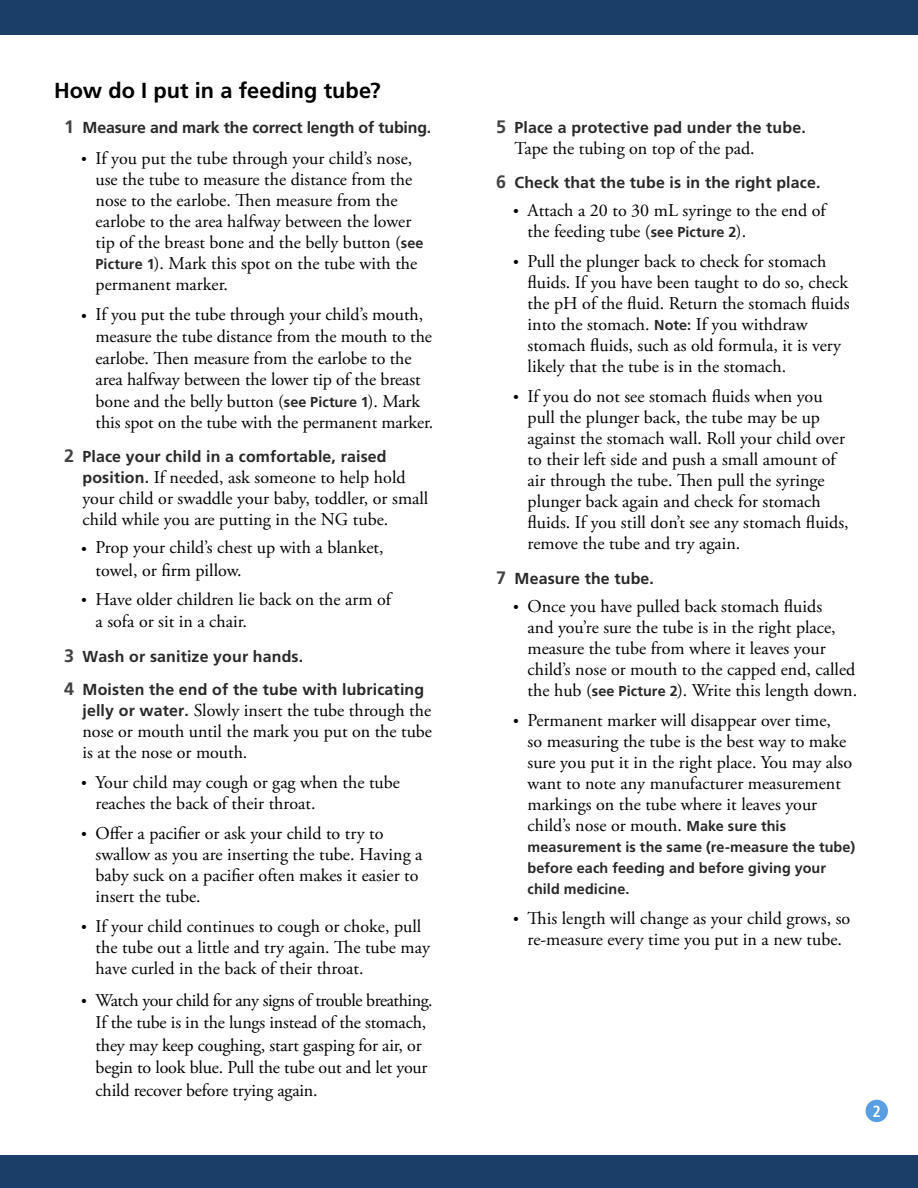
<style>
.page{position:relative;width:918px;height:1188px;background:#fff}
.page>*{position:absolute;margin:0;border:0;box-sizing:border-box;transform-origin:0 0}
.Level_1{font:700 21.75px "Frutiger LT Std";color:#000}
.t1{font:18px/21px "Adobe Garamond Pro";color:#000}
.t2{font:700 condensed 16.2px "Frutiger LT Std";color:#fff}
.t3{font:700 15.9px "Frutiger LT Std";letter-spacing:.01em;color:#292829}
.t4{font:700 15.9px "Frutiger LT Std";letter-spacing:-.01em;color:#292829}
.t5{font:700 14.4px/21px "Frutiger LT Std";letter-spacing:.005em;color:#292829}
.s1{font-size:18px;color:#414042}
.s2{font-size:15px}
.s3{font-family:"Frutiger LT Std";font-weight:700;font-size:14.4px;color:#292829}
.s4{font-family:"Frutiger LT Std";font-weight:700;font-size:15.9px;color:#292829}
</style>
<div class="page">
<div style="left:0;top:0;width:918px;height:35px;background:#1a3e67"></div>
<div style="left:0;top:1156px;width:918px;height:32px;background:#1a3e67"></div>
<div style="left:866px;top:1100px;width:22px;height:22px;background:#589ee3;border-radius:50%"></div>
<p class="Level_1" style="left:54px;top:78px;width:328px">How do I put in a feeding tube?</p>
<p class="t4" style="left:64px;top:118px;width:369px"><span class="s1">1</span> Measure and mark the correct length of tubing.</p>
<p class="t1" style="left:96px;top:148px;width:329px;text-indent:-14px"><span class="s2">•</span> If you put the tube through your child’s nose, use the tube to measure the distance from the nose to the earlobe. Then measure from the earlobe to the area halfway between the lower tip of the breast bone and the belly button (<span class="s3">see Picture 1</span>). Mark this spot on the tube with the permanent marker.</p>
<p class="t1" style="left:96px;top:305px;width:339px;line-height:21.6px;text-indent:-14px"><span class="s2">•</span> If you put the tube through your child’s mouth, measure the tube distance from the mouth to the earlobe. Then measure from the earlobe to the area halfway between the lower tip of the breast bone and the belly button (<span class="s3">see Picture 1</span>). Mark this spot on the tube with the permanent marker.</p>
<p class="t3" style="left:64px;top:447px;width:324px"><span class="s1">2</span> Place your child in a comfortable, raised</p>
<p class="t1" style="left:82px;top:467px;width:347px"><span class="s4">position.</span> If needed, ask someone to help hold your child or swaddle your baby, toddler, or small child while you are putting in the NG tube.</p>
<p class="t1" style="left:96px;top:537px;width:289px;line-height:22.5px;text-indent:-14px"><span class="s2">•</span> Prop your child’s chest up with a blanket, towel, or firm pillow.</p>
<p class="t1" style="left:96px;top:588px;width:297px;line-height:22.5px;text-indent:-14px"><span class="s2">•</span> Have older children lie back on the arm of a sofa or sit in a chair.</p>
<p class="t3" style="left:64px;top:647px;width:241px"><span class="s1">3</span> Wash or sanitize your hands.</p>
<p class="t3" style="left:64px;top:680px;width:362px"><span class="s1">4</span> Moisten the end of the tube with lubricating</p>
<p class="t1" style="left:82px;top:701px;width:351px;text-align:justify"><span class="s4">jelly or water.</span> Slowly insert the tube through the nose or mouth until the mark you put on the tube is at the nose or mouth.</p>
<p class="t1" style="left:96px;top:773px;width:306px;text-indent:-14px"><span class="s2">•</span> Your child may cough or gag when the tube reaches the back of their throat.</p>
<p class="t1" style="left:96px;top:824px;width:329px;text-indent:-14px"><span class="s2">•</span> Offer a pacifier or ask your child to try to swallow as you are inserting the tube. Having a baby suck on a pacifier often makes it easier to insert the tube.</p>
<p class="t1" style="left:96px;top:917px;width:336px;text-indent:-14px"><span class="s2">•</span> If your child continues to cough or choke, pull the tube out a little and try again. The tube may have curled in the back of their throat.</p>
<p class="t1" style="left:96px;top:989px;width:339px;line-height:22.5px;text-indent:-14px"><span class="s2">•</span> Watch your child for any signs of trouble breathing.<br>If the tube is in the lungs instead of the stomach, they may keep coughing, start gasping for air, or begin to look blue. Pull the tube out and let your child recover before trying again.</p>
<p class="t3" style="left:496px;top:119px;width:311px"><span class="s1">5</span> Place a protective pad under the tube.</p>
<p class="t1" style="left:514px;top:139px;width:242px">Tape the tubing on top of the pad.</p>
<p class="t3" style="left:496px;top:173px;width:326px"><span class="s1">6</span> Check that the tube is in the right place.</p>
<p class="t1" style="left:528px;top:200px;width:300px;text-indent:-14px"><span class="s2">•</span> Attach a 20 to 30 mL syringe to the end of the feeding tube (<span class="s3">see Picture 2</span>).</p>
<p class="t1" style="left:528px;top:251px;width:323px;text-indent:-14px"><span class="s2">•</span> Pull the plunger back to check for stomach fluids. If you have been taught to do so, check the pH of the fluid. Return the stomach fluids into the stomach. <span class="s3">Note:</span> If you withdraw stomach fluids, such as old formula, it is very likely that the tube is in the stomach.</p>
<p class="t1" style="left:528px;top:386px;width:323px;text-indent:-14px"><span class="s2">•</span> If you do not see stomach fluids when you pull the plunger back, the tube may be up against the stomach wall. Roll your child over to their left side and push a small amount of air through the tube. Then pull the syringe plunger back again and check for stomach fluids. If you still don’t see any stomach fluids, remove the tube and try again.</p>
<p class="t3" style="left:496px;top:569px;width:159px"><span class="s1">7</span> Measure the tube.</p>
<p class="t1" style="left:528px;top:597px;width:331px;text-indent:-14px"><span class="s2">•</span> Once you have pulled back stomach fluids<br>and you’re sure the tube is in the right place, measure the tube from where it leaves your child’s nose or mouth to the capped end, called the hub (<span class="s3">see Picture 2</span>). Write this length down.</p>
<p class="t1" style="left:528px;top:711px;width:326px;text-indent:-14px"><span class="s2">•</span> Permanent marker will disappear over time,<br>so measuring the tube is the best way to make sure you put it in the right place. You may also want to note any manufacturer measurement markings on the tube where it leaves your child’s nose or mouth. <span class="s3">Make sure this</span></p>
<p class="t5" style="left:528px;top:837px;width:329px">measurement is the same (re-measure the tube) before each feeding and before giving your child medicine.</p>
<p class="t1" style="left:513px;top:909px;width:338px;text-align:center"><span class="s2">•</span> This length will change as your child grows, so re-measure every time you put in a new tube.</p>
<p class="t2" style="left:873px;top:1101px;width:10px">2</p>
</div>
